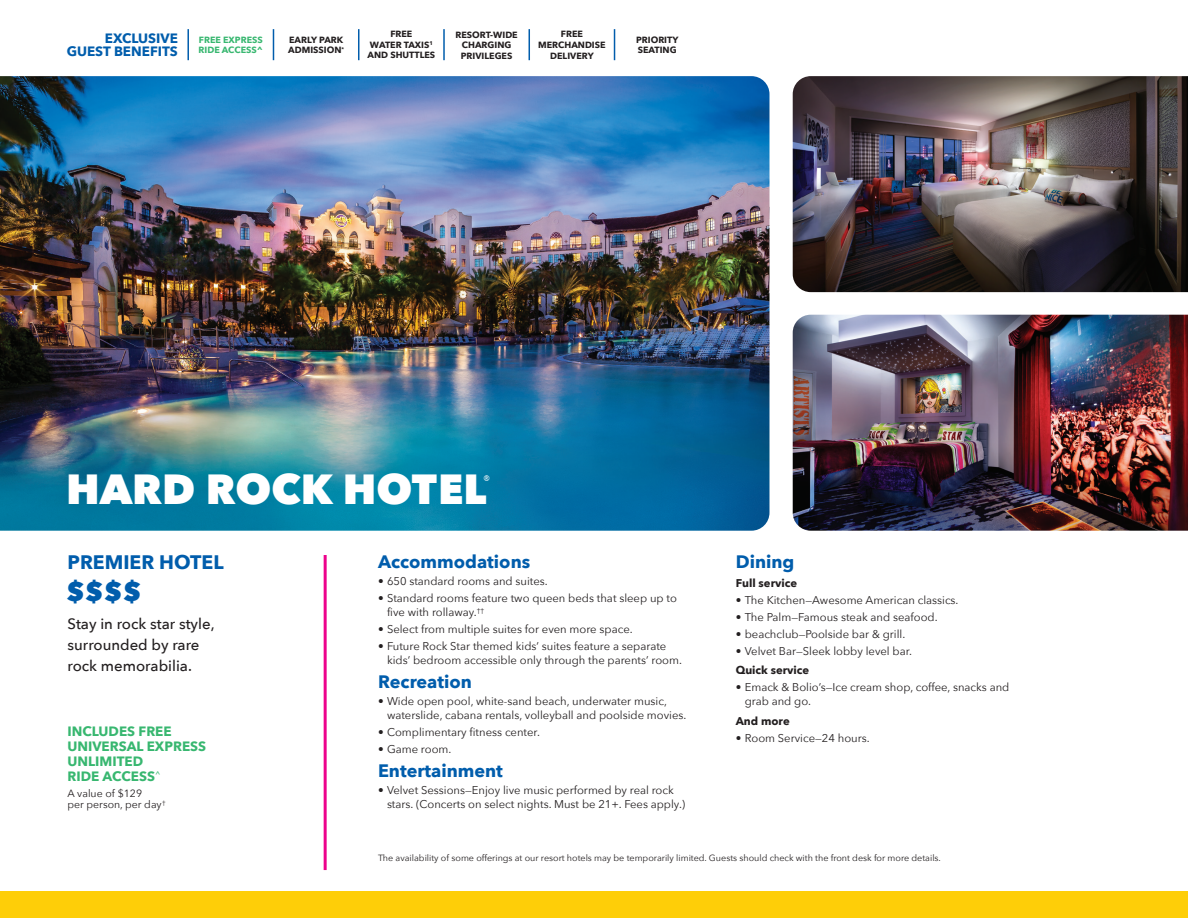
<style>
.page{position:relative;width:1188px;height:918px;background:#fff}
.page>*{position:absolute;margin:0;border:0;box-sizing:border-box;transform-origin:0 0}
.t1{font:800 42px "Avenir Next";color:#fff}
.t2{font:800 27px "Avenir Next";color:#015dac}
.t3{font:700 19.5px "Avenir Next";color:#015dac}
.t4{font:700 18px "Avenir Next";color:#015dac}
.t5{font:500 15px/21px "Avenir Next";color:#231f20}
.t6{font:700 13.5px/15px "Avenir Next";color:#38b770}
.t7{font:700 13.5px/13.5px "Avenir Next";color:#015dac;text-align:right}
.t8{font:12px "Avenir Next";color:#fff}
.t9{font:11.25px/14.2px "Avenir Next";color:#231f20}
.t10{font:700 11.25px "Avenir Next";color:#231f20}
.t11{font:10.5px/11.4px "Avenir Next";color:#231f20}
.t12{font:9px "Avenir Next";color:#231f20}
.t13{font:700 9px/10.5px "Avenir Next";color:#231f20;text-align:center}
.t14{font:700 9px/10.5px "Avenir Next";color:#38b770}
</style>
<div class="page">
<div style="left:0;top:891px;width:1188px;height:27px;background:#fece08"></div>
<img style="left:0;top:76px;width:770px;height:455px">
<img style="left:793px;top:315px;width:395px;height:216px">
<img style="left:793px;top:76px;width:395px;height:216px">
<hr style="left:324px;top:555px;width:3px;height:315px;background:#ed028c">
<hr style="left:443px;top:29px;width:2px;height:31px;background:#015dac">
<hr style="left:187px;top:29px;width:2px;height:31px;background:#015dac">
<hr style="left:273px;top:29px;width:1px;height:31px;background:#015dac">
<hr style="left:358px;top:29px;width:1px;height:31px;background:#015dac">
<hr style="left:529px;top:29px;width:1px;height:31px;background:#015dac">
<hr style="left:614px;top:29px;width:1px;height:31px;background:#015dac">
<p class="t7" style="left:67px;top:31px;width:113px">EXCLUSIVE<br>GUEST BENEFITS</p>
<p class="t13" style="left:288px;top:34px;width:57px;text-align:left">EARLY PARK<br>ADMISSION<sup>*</sup></p>
<p class="t14" style="left:199px;top:34px;width:66px">FREE EXPRESS<br>RIDE ACCESS^</p>
<p class="t13" style="left:456px;top:29px;width:64px">RESORT-WIDE<br>CHARGING<br>PRIVILEGES</p>
<p class="t13" style="left:368px;top:29px;width:69px">FREE<br>WATER TAXIS<sup>1<br></sup>AND SHUTTLES</p>
<p class="t13" style="left:636px;top:34px;width:44px;text-align:left">PRIORITY<br>SEATING</p>
<p class="t13" style="left:538px;top:29px;width:69px">FREE<br>MERCHANDISE<br>DELIVERY</p>
<h1 class="t1" style="left:66px;top:463px;width:422px">HARD ROCK HOTEL</h1>
<p class="t8" style="left:483px;top:469px;width:9px">®</p>
<h3 class="t3" style="left:68px;top:545px;width:158px">PREMIER HOTEL</h3>
<h2 class="t2" style="left:66px;top:575px;width:77px">$$$$</h2>
<h3 class="t5" style="left:68px;top:613px;width:149px">Stay in rock star style, surrounded by rare rock memorabilia.</h3>
<p class="t6" style="left:68px;top:724px;width:140px">INCLUDES FREE<br>UNIVERSAL EXPRESS<br>UNLIMITED<br>RIDE ACCESS<sup>^</sup></p>
<p class="t11" style="left:68px;top:787px;width:100px">A value of $129<br>per person, per day<sup>†</sup></p>
<h3 class="t4" style="left:378px;top:546px;width:154px">Accommodations</h3>
<p class="t9" style="left:378px;top:573px;width:171px">• 650 standard rooms and suites.</p>
<p class="t9" style="left:387px;top:590px;width:291px;text-indent:-9px">• Standard rooms feature two queen beds that sleep up to five with rollaway.<sup>††</sup></p>
<p class="t9" style="left:378px;top:622px;width:256px">• Select from multiple suites for even more space.</p>
<p class="t9" style="left:387px;top:638px;width:296px;text-indent:-9px">• Future Rock Star themed kids’ suites feature a separate kids’ bedroom accessible only through the parents’ room.</p>
<h3 class="t4" style="left:378px;top:666px;width:95px">Recreation</h3>
<p class="t9" style="left:387px;top:693px;width:301px;text-indent:-9px">• Wide open pool, white-sand beach, underwater music, waterslide, cabana rentals, volleyball and poolside movies.</p>
<p class="t9" style="left:378px;top:725px;width:164px">• Complimentary fitness center.</p>
<p class="t9" style="left:378px;top:742px;width:75px">• Game room.</p>
<h3 class="t4" style="left:378px;top:755px;width:127px">Entertainment</h3>
<p class="t9" style="left:387px;top:782px;width:300px;text-indent:-9px">• Velvet Sessions—Enjoy live music performed by real rock stars. (Concerts on select nights. Must be 21+. Fees apply.)</p>
<h3 class="t4" style="left:736px;top:546px;width:60px">Dining</h3>
<p class="t10" style="left:736px;top:573px;width:63px">Full service</p>
<p class="t9" style="left:736px;top:593px;width:224px">• The Kitchen—Awesome American classics.</p>
<p class="t9" style="left:736px;top:610px;width:204px">• The Palm—Famous steak and seafood.</p>
<p class="t9" style="left:736px;top:627px;width:171px">• beachclub—Poolside bar &amp; grill.</p>
<p class="t9" style="left:736px;top:643px;width:178px">• Velvet Bar—Sleek lobby level bar.</p>
<p class="t10" style="left:736px;top:660px;width:75px">Quick service</p>
<p class="t9" style="left:745px;top:680px;width:266px;text-indent:-9px">• Emack &amp; Bolio’s—Ice cream shop, coffee, snacks and grab and go.</p>
<p class="t10" style="left:736px;top:711px;width:56px">And more</p>
<p class="t9" style="left:736px;top:730px;width:135px">• Room Service—24 hours.</p>
<p class="t12" style="left:378px;top:850px;width:564px">The availability of some offerings at our resort hotels may be temporarily limited. Guests should check with the front desk for more details.</p>
</div>
